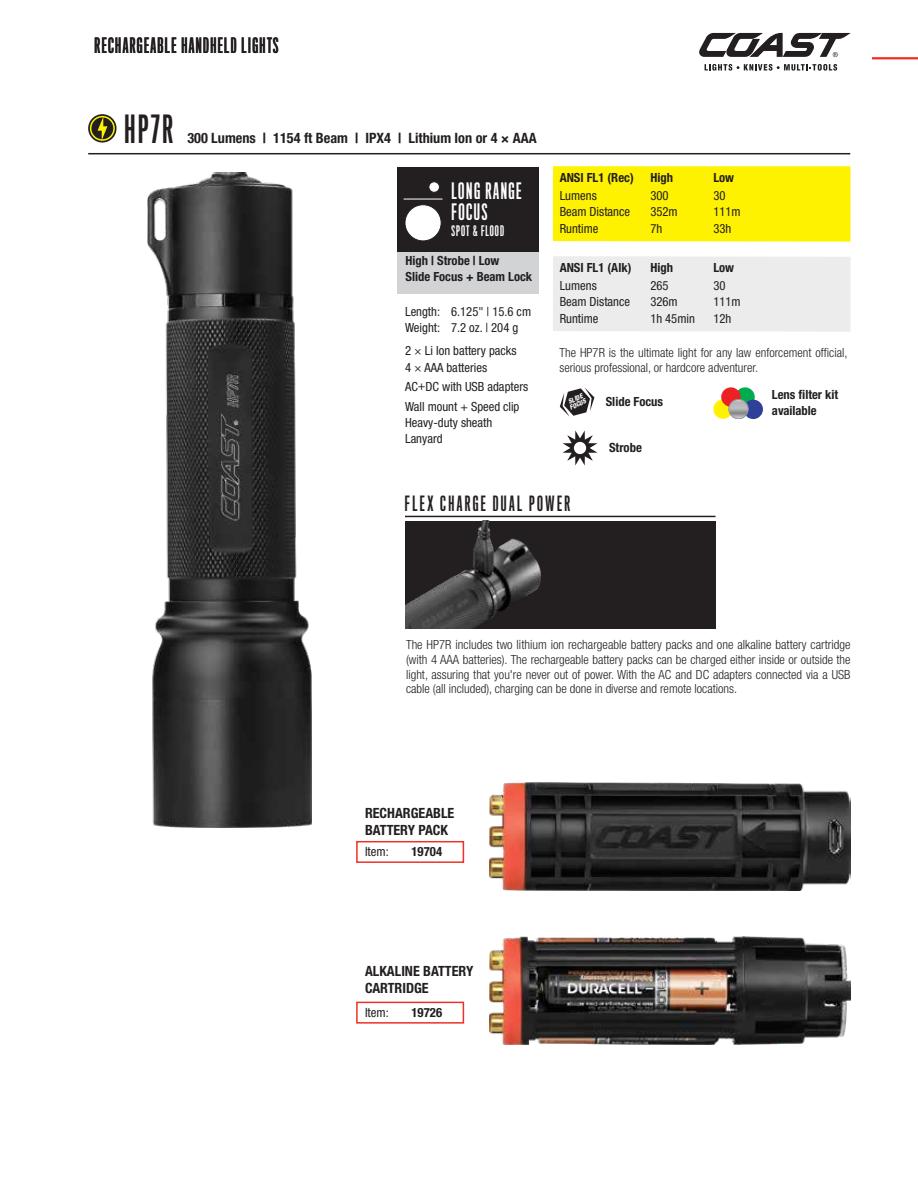
<style>
.page{position:relative;width:918px;height:1188px;background:#fff}
.page>*{position:absolute;margin:0;border:0;box-sizing:border-box;transform-origin:0 0}
.t1{font:35.7px "Titling Gothic FB Skyline Standard";color:#231f20}
.t2{font:20.85px/20.9px "Titling Gothic FB Skyline Standard";letter-spacing:.075em;color:#fff}
.t3{font:19.5px "Titling Gothic FB Skyline Standard";letter-spacing:.075em;color:#231f20}
.t4{font:19.35px "Titling Gothic FB Skyline Standard";letter-spacing:.13em;color:#231f20}
.t5{font:700 condensed 14.25px "Helvetica Neue LT Std";color:#231f20}
.t6{font:700 condensed 14.1px/17px "Helvetica Neue LT Std";color:#231f20}
.t7{font:13.35px "Titling Gothic FB Skyline Standard";letter-spacing:.075em;color:#fff}
.t8{font:300 condensed 12.75px "Helvetica Neue LT Std";color:#231f20}
.t9{font:700 condensed 12.75px "Helvetica Neue LT Std";color:#231f20}
.t10{font:condensed 12.75px "Helvetica Neue LT Std";color:#231f20}
.t11{font:300 condensed 12.6px/14.9px "Helvetica Neue LT Std";color:#231f20}
.t12{font:condensed 12.6px/16.4px "Helvetica Neue LT Std";color:#231f20}
.t13{font:700 condensed 12.6px/16.4px "Helvetica Neue LT Std";color:#231f20}
.t14{font:italic 800 condensed 6.75px "Helvetica Neue LT Std";color:#fff;scale:.96 1}
.s1{font-size:12.75px}
.s2{font-size:12.6px}
</style>
<div class="page">
<div style="left:356px;top:841px;width:108px;height:22px;border:2px solid #ee3124"></div>
<div style="left:356px;top:1002px;width:108px;height:22px;border:2px solid #ee3124"></div>
<div style="left:553px;top:166px;width:298px;height:76px;background:#fff200"></div>
<hr style="left:88px;top:153px;width:762px;height:1px;background:#231f20">
<hr style="left:405px;top:516px;width:311px;height:1px;background:#231f20">
<div style="left:553px;top:256px;width:297px;height:76px;background:#ececed"></div>
<div style="left:397px;top:251px;width:142px;height:43px;background:#d1d3d4"></div>
<svg style="left:560px;top:387px;width:34px;height:30px"></svg>
<div style="left:713px;top:399px;width:20px;height:20px;background:#fff200;border-radius:50%"></div>
<div style="left:735px;top:387px;width:20px;height:20px;background:#00ac4e;border-radius:50%"></div>
<div style="left:744px;top:400px;width:19px;height:19px;background:#2e409a;border-radius:50%"></div>
<div style="left:721px;top:387px;width:20px;height:20px;background:#ed2024;border-radius:50%"></div>
<svg style="left:729px;top:399px;width:19px;height:20px"></svg>
<div style="left:729px;top:399px;width:19px;height:20px;border:1px solid #939598;border-radius:50%"></div>
<svg style="left:88px;top:114px;width:29px;height:29px"></svg>
<svg style="left:90px;top:116px;width:25px;height:25px"></svg>
<div style="left:397px;top:167px;width:142px;height:84px;background:#231f20"></div>
<div style="left:405px;top:205px;width:36px;height:36px;background:#fff;border-radius:50%"></div>
<div style="left:405px;top:204px;width:37px;height:37px;border:1px solid #231f20;border-radius:50%"></div>
<hr style="left:404px;top:199px;width:39px;height:1px;background:#fff">
<div style="left:428px;top:181px;width:12px;height:12px;background:#fff;border:1px solid #231f20;border-radius:50%"></div>
<svg style="left:563px;top:430px;width:35px;height:35px"></svg>
<img style="left:489px;top:783px;width:362px;height:108px">
<img style="left:489px;top:937px;width:362px;height:108px">
<img style="left:148px;top:173px;width:163px;height:655px">
<div style="left:405px;top:521px;width:311px;height:107px;background:#231f20"></div>
<img style="left:405px;top:521px;width:136px;height:107px">
<svg style="left:705px;top:64px;width:132px;height:7px"></svg>
<svg style="left:699px;top:32px;width:152px;height:25px"></svg>
<hr style="left:872px;top:57px;width:46px;height:2px;background:#ee3124">
<h3 class="t3" style="left:94px;top:34px;width:186px">RECHARGEABLE HANDHELD LIGHTS</h3>
<h1 class="t1" style="left:124px;top:109px;width:50px">HP7R</h1>
<p class="t5" style="left:187px;top:129px;width:351px">300 Lumens | 1154 ft Beam | IPX4 | Lithium Ion or 4 × AAA</p>
<h2 class="t2" style="left:452px;top:182px;width:71px">LONG RANGE<br>FOCUS</h2>
<p class="t7" style="left:452px;top:223px;width:54px">SPOT &amp; FLOOD</p>
<p class="t13" style="left:406px;top:252px;width:128px">High | Strobe | Low<br>Slide Focus + Beam Lock</p>
<p class="t12" style="left:405px;top:303px;width:37px">Length:<br>Weight:</p>
<p class="t12" style="left:451px;top:303px;width:81px">6.125" | 15.6 cm<br>7.2 oz. | 204 g</p>
<p class="t12" style="left:405px;top:342px;width:113px"><span class="s1">2 ×</span> Li Ion battery packs<br><span class="s1">4 ×</span> AAA batteries</p>
<p class="t12" style="left:405px;top:377px;width:125px;line-height:19.4px">AC<span class="s1">+</span>DC with USB adapters<br>Wall mount + Speed clip</p>
<p class="t12" style="left:405px;top:414px;width:89px">Heavy-duty sheath<br>Lanyard</p>
<p class="t13" style="left:560px;top:169px;width:76px">ANSI FL1 (Rec)</p>
<p class="t13" style="left:650px;top:169px;width:24px">High</p>
<p class="t13" style="left:713px;top:169px;width:22px">Low</p>
<p class="t12" style="left:560px;top:187px;width:39px">Lumens</p>
<p class="t12" style="left:650px;top:187px;width:20px">300</p>
<p class="t12" style="left:713px;top:187px;width:14px">30</p>
<p class="t12" style="left:560px;top:204px;width:72px">Beam Distance</p>
<p class="t12" style="left:650px;top:204px;width:29px">352m</p>
<p class="t12" style="left:713px;top:204px;width:29px">111m</p>
<p class="t12" style="left:560px;top:220px;width:40px">Runtime</p>
<p class="t12" style="left:650px;top:220px;width:13px">7h</p>
<p class="t12" style="left:713px;top:220px;width:19px">33h</p>
<p class="t13" style="left:560px;top:259px;width:73px">ANSI FL1 (Alk)</p>
<p class="t13" style="left:650px;top:259px;width:24px">High</p>
<p class="t13" style="left:713px;top:259px;width:22px">Low</p>
<p class="t12" style="left:560px;top:277px;width:39px">Lumens</p>
<p class="t12" style="left:650px;top:277px;width:20px">265</p>
<p class="t12" style="left:713px;top:277px;width:14px">30</p>
<p class="t12" style="left:560px;top:294px;width:72px">Beam Distance</p>
<p class="t12" style="left:650px;top:294px;width:29px">326m</p>
<p class="t12" style="left:713px;top:294px;width:29px">111m</p>
<p class="t12" style="left:560px;top:310px;width:40px">Runtime</p>
<p class="t12" style="left:650px;top:310px;width:46px">1h 45min</p>
<p class="t12" style="left:713px;top:310px;width:19px">12h</p>
<p class="t11" style="left:559px;top:345px;width:289px">The HP7R is the ultimate light for any law enforcement official, serious professional, or hardcore adventurer.</p>
<p class="t14" style="left:568px;top:404px;width:20px;rotate:-26deg">FOCUS</p>
<p class="t13" style="left:772px;top:386px;width:68px">Lens filter kit available</p>
<p class="t14" style="left:567px;top:398px;width:17px;rotate:-26deg">SLIDE</p>
<p class="t13" style="left:606px;top:393px;width:59px">Slide Focus</p>
<p class="t9" style="left:609px;top:440px;width:35px">Strobe</p>
<h3 class="t4" style="left:405px;top:492px;width:167px">FLEX CHARGE DUAL POWER</h3>
<p class="t8" style="left:406px;top:637px;width:446px"><span class="s2">The HP7R</span> includes two lithium ion rechargeable battery packs and one alkaline battery cartridge</p>
<p class="t11" style="left:406px;top:652px;width:446px;text-align:justify"><span class="s1">(with 4 AAA batteries).</span> The rechargeable battery packs can be charged either inside or outside the light, assuring that you're never out of power. With the AC and DC adapters connected via a USB cable (all included), charging can be done in diverse and remote locations.</p>
<p class="t6" style="left:365px;top:804px;width:91px">RECHARGEABLE<br>BATTERY PACK</p>
<p class="t10" style="left:365px;top:844px;width:25px">Item:</p>
<p class="t9" style="left:412px;top:844px;width:32px">19704</p>
<p class="t6" style="left:365px;top:963px;width:110px">ALKALINE BATTERY<br>CARTRIDGE</p>
<p class="t10" style="left:365px;top:1005px;width:25px">Item:</p>
<p class="t9" style="left:412px;top:1005px;width:32px">19726</p>
</div>
